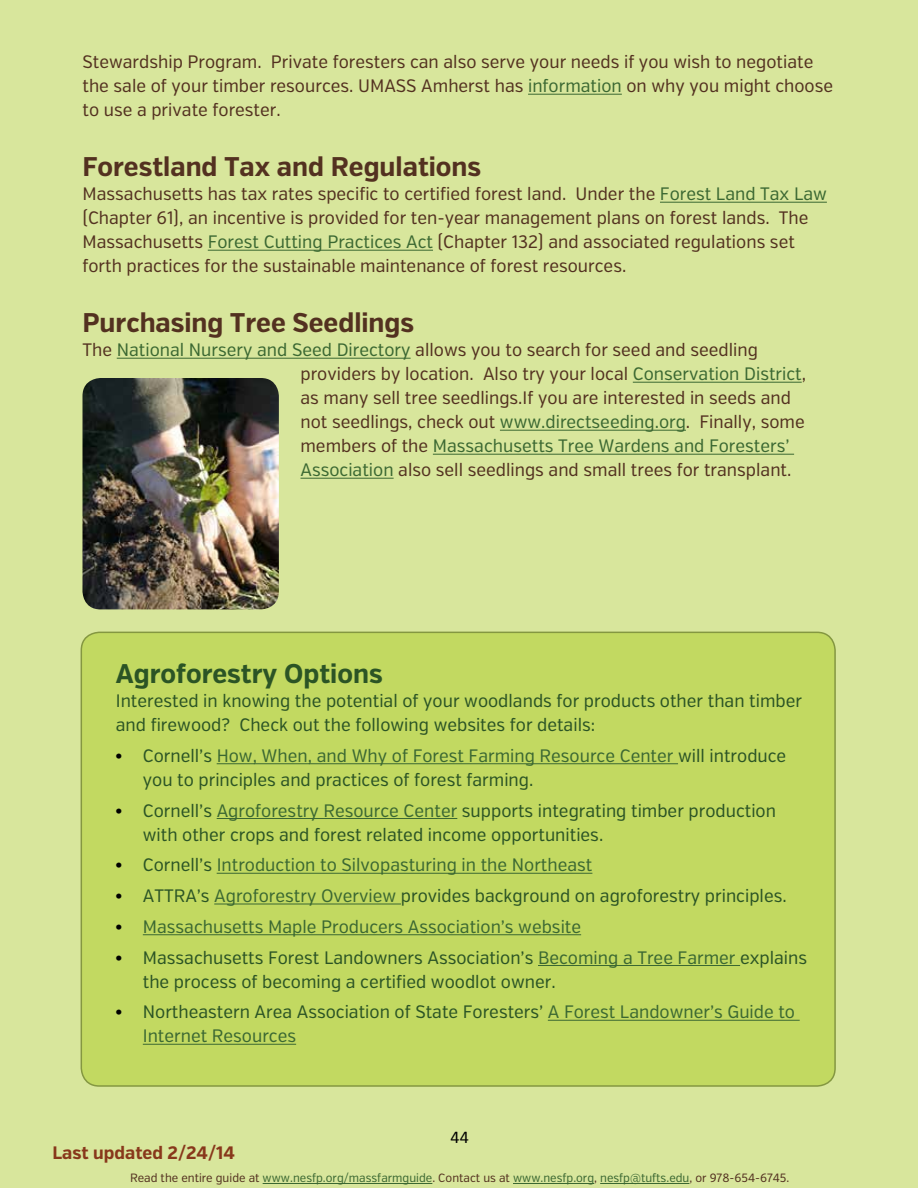
<style>
.page{position:relative;width:918px;height:1188px;background:#d8e69c}
.page>*{position:absolute;margin:0;border:0;box-sizing:border-box;transform-origin:0 0}
.t1{font:700 27px "Verb Cond";color:#533120}
.t2{font:700 27px "Verb Cond";color:#2b5425}
.t3{font:18px/24px "Verb Cond";color:#533120}
.t4{font:18px/24px "Verb Cond";color:#2b5425}
.t5{font:18px "Verb Cond";color:#3b6832}
.t6{font:700 18px "Verb Cond";color:#88381b}
.t7{font:18px "Calibri";color:#000}
.t8{font:12px "Verb Cond";color:#3b6832}
.s1{color:#3b6832}
.s2{font-family:"Times";color:#000}
.s3{color:#2b5425}
.s4{color:#533120}
</style>
<div class="page">
<hr style="left:528px;top:94px;width:94px;height:1px;background:#3b6832">
<hr style="left:660px;top:202px;width:167px;height:1px;background:#3b6832">
<hr style="left:208px;top:250px;width:225px;height:1px;background:#3b6832">
<hr style="left:117px;top:358px;width:294px;height:1px;background:#3b6832">
<hr style="left:633px;top:382px;width:169px;height:1px;background:#3b6832">
<hr style="left:500px;top:430px;width:186px;height:1px;background:#3b6832">
<hr style="left:433px;top:454px;width:361px;height:1px;background:#3b6832">
<hr style="left:300px;top:478px;width:94px;height:1px;background:#3b6832">
<div style="left:81px;top:632px;width:754px;height:454px;background:#c2d961;border-radius:18px"></div>
<hr style="left:217px;top:764px;width:461px;height:1px;background:#3b6832">
<hr style="left:217px;top:818px;width:240px;height:1px;background:#3b6832">
<hr style="left:217px;top:873px;width:375px;height:1px;background:#3b6832">
<hr style="left:214px;top:904px;width:187px;height:1px;background:#3b6832">
<hr style="left:143px;top:935px;width:438px;height:1px;background:#3b6832">
<hr style="left:538px;top:965px;width:202px;height:1px;background:#3b6832">
<hr style="left:548px;top:1020px;width:252px;height:1px;background:#3b6832">
<hr style="left:143px;top:1044px;width:153px;height:1px;background:#3b6832">
<div style="left:81px;top:632px;width:755px;height:455px;border:2px solid #849741;border-radius:18px"></div>
<img style="left:82px;top:378px;width:197px;height:231px">
<hr style="left:263px;top:1183px;width:169px;height:1px;background:#3b6832">
<hr style="left:513px;top:1183px;width:81px;height:1px;background:#3b6832">
<hr style="left:600px;top:1183px;width:89px;height:1px;background:#3b6832">
<p class="t3" style="left:82px;top:50px;width:752px">Stewardship Program. Private foresters can also serve your needs if you wish to negotiate the sale of your timber resources. UMASS Amherst has <span class="s1">information</span> on why you might choose to use a private forester.</p>
<h1 class="t1" style="left:82px;top:151px;width:400px">Forestland Tax and Regulations</h1>
<p class="t3" style="left:82px;top:182px;width:746px">Massachusetts has tax rates specific to certified forest land. Under the <span class="s1">Forest Land Tax Law </span>(Chapter 61), an incentive is provided for ten-year management plans on forest lands. The Massachusetts <span class="s1">Forest Cutting Practices Act</span> (Chapter 132) and associated regulations set forth practices for the sustainable maintenance of forest resources.</p>
<h1 class="t1" style="left:82px;top:307px;width:333px">Purchasing Tree Seedlings</h1>
<p class="t3" style="left:300px;top:338px;width:507px;text-indent:-218px">The <span class="s1">National Nursery and Seed Directory</span> allows you to search for seed and seedling providers by location. Also try your local <span class="s1">Conservation District</span>, as many sell tree seedlings.If you are interested in seeds and not seedlings, check out <span class="s1">www.directseeding.org</span>. Finally, some members of the <span class="s1">Massachusetts Tree Wardens and Foresters’ Association</span> also sell seedlings and small trees for transplant.</p>
<h1 class="t2" style="left:116px;top:658px;width:268px">Agroforestry Options</h1>
<p class="t4" style="left:116px;top:689px;width:688px">Interested in knowing the potential of your woodlands for products other than timber and firewood? Check out the following websites for details:</p>
<p class="t4" style="left:143px;top:744px;width:645px;text-indent:-27px"><span class="s2">•</span> Cornell’s <span class="s1">How, When, and Why of Forest Farming Resource Center</span> will introduce you to principles and practices of forest farming.</p>
<p class="t4" style="left:143px;top:799px;width:635px;text-indent:-27px"><span class="s2">•</span> Cornell’s <span class="s1">Agroforestry Resource Center</span> supports integrating timber production with other crops and forest related income opportunities.</p>
<p class="t5" style="left:116px;top:854px;width:478px"><span class="s2">•</span> <span class="s3">Cornell’s</span> Introduction to Silvopasturing in the Northeast</p>
<p class="t4" style="left:116px;top:884px;width:672px"><span class="s2">•</span> ATTRA’s <span class="s1">Agroforestry Overview</span> provides background on agroforestry principles.</p>
<p class="t5" style="left:116px;top:916px;width:467px"><span class="s2">•</span> Massachusetts Maple Producers Association’s website</p>
<p class="t4" style="left:143px;top:946px;width:666px;text-indent:-27px"><span class="s2">•</span> Massachusetts Forest Landowners Association’s <span class="s1">Becoming a Tree Farmer</span> explains the process of becoming a certified woodlot owner.</p>
<p class="t4" style="left:143px;top:1000px;width:654px;text-indent:-27px"><span class="s2">•</span> Northeastern Area Association of State Foresters’ <span class="s1">A Forest Landowner’s Guide to<br>Internet Resources</span></p>
<p class="t6" style="left:52px;top:1142px;width:184px">Last updated 2/24/14</p>
<p class="t7" style="left:451px;top:1126px;width:20px">44</p>
<p class="t8" style="left:130px;top:1171px;width:661px"><span class="s4">Read the entire guide at</span> www.nesfp.org/massfarmguide<span class="s4">. Contact us at</span> www.nesfp.org<span class="s4">,</span> nesfp@tufts.edu<span class="s4">, or 978-654-6745.</span></p>
</div>
